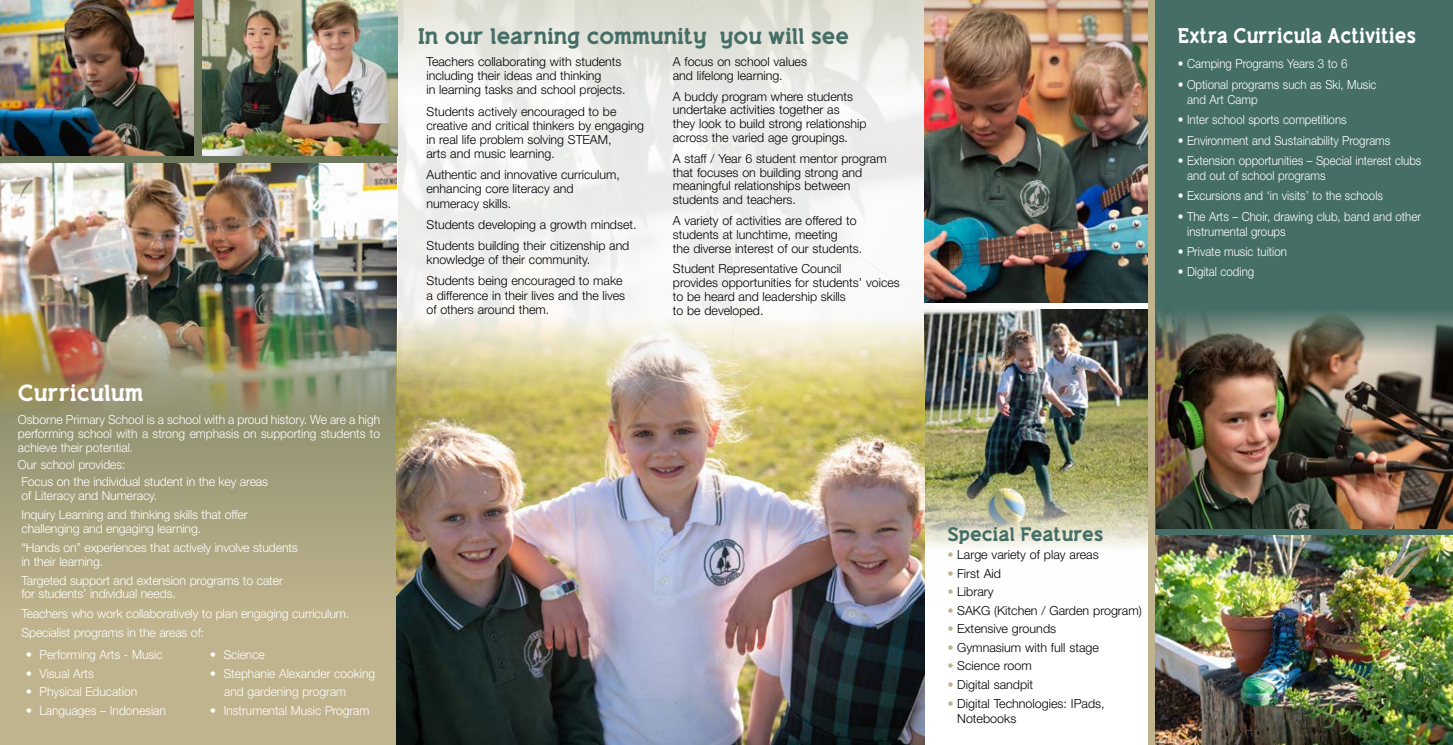
<style>
.page{position:relative;width:1453px;height:745px;background:#fff}
.page>*{position:absolute;margin:0;border:0;box-sizing:border-box;transform-origin:0 0}
.t1{font:19.12px "Lifestyle Marker M54";color:#fff}
.t2{font:18.5px "Lifestyle Marker M54";color:#456e66}
.t3{font:17.38px "Lifestyle Marker M54";color:#fff;scale:.92 1}
.t4{font:16px "Lifestyle Marker M54";color:#456e66}
.t5{font:300 12.5px/13.8px "Helvetica Neue";color:#000}
.t6{font:300 12.5px/19px "Helvetica Neue";color:#fff}
.t7{font:300 12.5px/15px "Helvetica Neue";color:#fff;scale:.92 1}
.t8{font:300 12.5px/13.8px "Helvetica Neue";color:#fff;text-align:justify;scale:.96 1}
.s1{color:#bfb48d}
</style>
<div class="page">
<img style="left:934px;top:142px;width:215px;height:160px">
<img style="left:925px;top:309px;width:224px;height:296px">
<svg style="left:0;top:142px;width:397px;height:602px;background:#afa883"></svg>
<img style="left:398px;top:142px;width:536px;height:248px">
<img style="left:194px;top:0;width:961px;height:142px">
<img style="left:0;top:163px;width:397px;height:261px">
<div style="left:1155px;top:0;width:298px;height:744px;background:#456e66"></div>
<img style="left:0;top:0;width:194px;height:155px">
<img style="left:203px;top:0;width:195px;height:155px">
<img style="left:1156px;top:311px;width:297px;height:217px">
<img style="left:1155px;top:535px;width:298px;height:209px">
<img style="left:397px;top:286px;width:528px;height:458px">
<h1 class="t1" style="left:18px;top:383px;width:127px">Curriculum</h1>
<p class="t8" style="left:18px;top:412px;width:379px">Osborne Primary School is a school with a proud history. We are a high performing school with a strong emphasis on supporting students to achieve their potential.</p>
<p class="t8" style="left:18px;top:455px;width:262px;line-height:17.2px">Our school provides:<br>Focus on the individual student in the key areas</p>
<p class="t6" style="left:21px;top:485px;width:228px">of Literacy and Numeracy.<br>Inquiry Learning and thinking skills that offer</p>
<p class="t6" style="left:21px;top:518px;width:278px">challenging and engaging learning.<br>“Hands on” experiences that actively involve students</p>
<p class="t6" style="left:21px;top:551px;width:263px">in their learning.<br>Targeted support and extension programs to cater</p>
<p class="t6" style="left:21px;top:584px;width:329px">for students’ individual needs.<br>Teachers who work collaboratively to plan engaging curriculum.<br>Specialist programs in the areas of:</p>
<p class="t6" style="left:26px;top:644px;width:138px">• Performing Arts - Music</p>
<p class="t6" style="left:26px;top:662px;width:70px">• Visual Arts</p>
<p class="t6" style="left:26px;top:681px;width:113px">• Physical Education</p>
<p class="t6" style="left:26px;top:700px;width:142px">• Languages – Indonesian</p>
<p class="t6" style="left:210px;top:644px;width:56px">• Science</p>
<p class="t6" style="left:224px;top:663px;width:152px;text-indent:-14px">• Stephanie Alexander cooking and gardening program</p>
<p class="t6" style="left:210px;top:700px;width:161px">• Instrumental Music Program</p>
<h2 class="t2" style="left:418px;top:27px;width:432px">In our learning community you will see</h2>
<p class="t5" style="left:427px;top:54px;width:200px;line-height:14.1px">Teachers collaborating with students including their ideas and thinking<br>in learning tasks and school projects.</p>
<p class="t5" style="left:427px;top:104px;width:219px;line-height:14.1px">Students actively encouraged to be creative and critical thinkers by engaging in real life problem solving STEAM,<br>arts and music learning.</p>
<p class="t5" style="left:427px;top:167px;width:195px;line-height:14.1px">Authentic and innovative curriculum, enhancing core literacy and numeracy skills.</p>
<p class="t5" style="left:427px;top:213px;width:211px;line-height:21.2px">Students developing a growth mindset.<br>Students building their citizenship and</p>
<p class="t5" style="left:427px;top:248px;width:198px;line-height:21.2px">knowledge of their community.<br>Students being encouraged to make</p>
<p class="t5" style="left:427px;top:287px;width:200px;line-height:14.1px">a difference in their lives and the lives of others around them.</p>
<p class="t5" style="left:673px;top:54px;width:136px">A focus on school values and lifelong learning.</p>
<p class="t5" style="left:673px;top:89px;width:195px">A buddy program where students undertake activities together as<br>they look to build strong relationship across the varied age groupings.</p>
<p class="t5" style="left:673px;top:151px;width:215px">A staff / Year 6 student mentor program that focuses on building strong and meaningful relationships between students and teachers.</p>
<p class="t5" style="left:673px;top:213px;width:191px">A variety of activities are offered to students at lunchtime, meeting<br>the diverse interest of our students.</p>
<p class="t5" style="left:673px;top:261px;width:228px">Student Representative Council<br>provides opportunities for students’ voices to be heard and leadership skills<br>to be developed.</p>
<h3 class="t3" style="left:1178px;top:27px;width:260px">Extra Curricula Activities</h3>
<p class="t7" style="left:1178px;top:56px;width:186px">• Camping Programs Years 3 to 6</p>
<p class="t7" style="left:1187px;top:76px;width:207px;text-indent:-10px">• Optional programs such as Ski, Music and Art Camp</p>
<p class="t7" style="left:1178px;top:112px;width:185px">• Inter school sports competitions</p>
<p class="t7" style="left:1178px;top:132px;width:233px">• Environment and Sustainability Programs</p>
<p class="t7" style="left:1187px;top:152px;width:256px;text-indent:-10px">• Extension opportunities – Special interest clubs and out of school programs</p>
<p class="t7" style="left:1178px;top:188px;width:225px">• Excursions and ‘in visits’ to the schools</p>
<p class="t7" style="left:1187px;top:208px;width:255px;text-indent:-10px">• The Arts – Choir, drawing club, band and other instrumental groups</p>
<p class="t7" style="left:1178px;top:243px;width:120px">• Private music tuition</p>
<p class="t7" style="left:1178px;top:264px;width:85px">• Digital coding</p>
<p class="t4" style="left:947px;top:525px;width:157px">Special Features</p>
<p class="t5" style="left:947px;top:547px;width:153px"><span class="s1">•</span> Large variety of play areas</p>
<p class="t5" style="left:947px;top:565px;width:55px"><span class="s1">•</span> First Aid</p>
<p class="t5" style="left:947px;top:584px;width:47px"><span class="s1">•</span> Library</p>
<p class="t5" style="left:947px;top:602px;width:196px"><span class="s1">•</span> SAKG (Kitchen / Garden program)</p>
<p class="t5" style="left:947px;top:621px;width:110px"><span class="s1">•</span> Extensive grounds</p>
<p class="t5" style="left:947px;top:640px;width:153px"><span class="s1">•</span> Gymnasium with full stage</p>
<p class="t5" style="left:947px;top:658px;width:86px"><span class="s1">•</span> Science room</p>
<p class="t5" style="left:947px;top:677px;width:87px"><span class="s1">•</span> Digital sandpit</p>
<p class="t5" style="left:957px;top:695px;width:149px;line-height:15px;text-indent:-10px"><span class="s1">•</span> Digital Technologies: IPads,<br>Notebooks</p>
</div>
